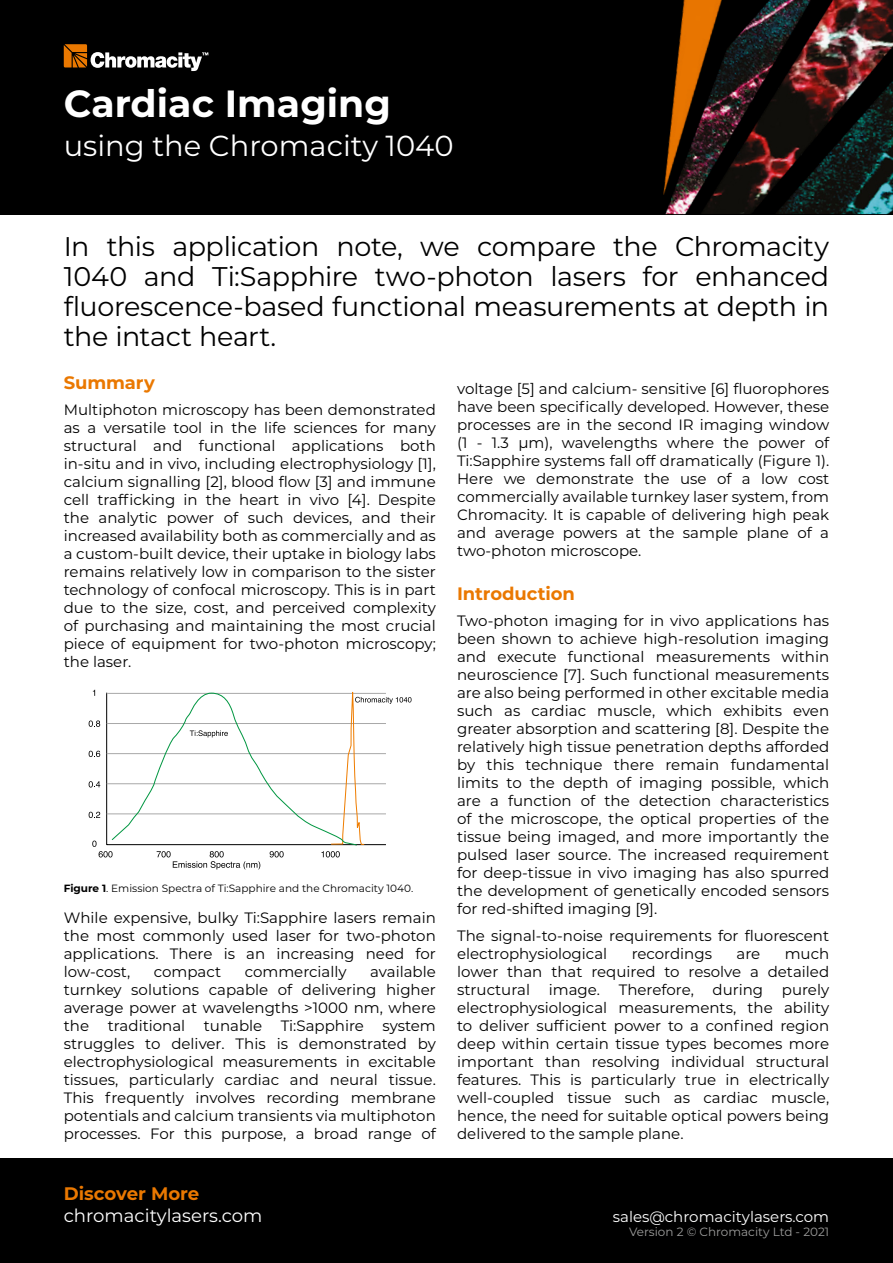
<style>
.page{position:relative;width:893px;height:1263px;background:#fff}
.page>*{position:absolute;margin:0;border:0;box-sizing:border-box;transform-origin:0 0}
.t1{font:700 37.8px "Montserrat";color:#fff}
.t2{font:28.95px "Montserrat";color:#fff}
.t3{font:27px/30px "Montserrat";letter-spacing:-.015em;color:#000;text-align:justify}
.t4{font:18.15px "Montserrat";color:#fff}
.t5{font:700 18.15px "Montserrat";color:#ea7800}
.t6{font:700 18px "Montserrat";letter-spacing:-.01em;color:#ea7800}
.t7{font:15px/18px "Montserrat";color:#000;text-align:justify}
.t8{font:15px "Montserrat";color:#fff}
.t9{font:12px "Montserrat";color:#9d9d9c}
.t10{font:10.5px "Montserrat";color:#000}
.s1{font-weight:700}
</style>
<div class="page">
<div style="left:0;top:0;width:893px;height:214px;background:#000"></div>
<div style="left:0;top:1159px;width:893px;height:104px;background:#000"></div>
<svg style="left:64px;top:44px;width:144px;height:27px"></svg>
<img style="left:663px;top:0;width:230px;height:214px">
<svg style="left:89px;top:689px;width:322px;height:180px"></svg>
<h1 class="t1" style="left:64px;top:77px;width:329px">Cardiac Imaging</h1>
<h2 class="t2" style="left:64px;top:126px;width:391px">using the Chromacity 1040</h2>
<h3 class="t3" style="left:64px;top:230px;width:767px">In this application note, we compare the Chromacity 1040 and Ti:Sapphire two-photon lasers for enhanced fluorescence-based functional measurements at depth in the intact heart.</h3>
<p class="t6" style="left:64px;top:369px;width:92px">Summary</p>
<p class="t7" style="left:64px;top:400px;width:374px">Multiphoton microscopy has been demonstrated as a versatile tool in the life sciences for many structural and functional applications both in-situ and in vivo, including electrophysiology [1], calcium signalling [2], blood flow [3] and immune cell trafficking in the heart in vivo [4]. Despite the analytic power of such devices, and their increased availability both as commercially and as a custom-built device, their uptake in biology labs remains relatively low in comparison to the sister technology of confocal microscopy. This is in part due to the size, cost, and perceived complexity of purchasing and maintaining the most crucial piece of equipment for two-photon microscopy; the laser.</p>
<p class="t7" style="left:457px;top:379px;width:374px">voltage [5] and calcium- sensitive [6] fluorophores have been specifically developed. However, these processes are in the second IR imaging window (1 - 1.3 μm), wavelengths where the power of Ti:Sapphire systems fall off dramatically (Figure 1).<br>Here we demonstrate the use of a low cost commercially available turnkey laser system, from Chromacity. It is capable of delivering high peak and average powers at the sample plane of a two-photon microscope.</p>
<p class="t6" style="left:457px;top:580px;width:119px">Introduction</p>
<p class="t7" style="left:457px;top:611px;width:374px">Two-photon imaging for in vivo applications has been shown to achieve high-resolution imaging and execute functional measurements within neuroscience [7]. Such functional measurements are also being performed in other excitable media such as cardiac muscle, which exhibits even greater absorption and scattering [8]. Despite the relatively high tissue penetration depths afforded by this technique there remain fundamental limits to the depth of imaging possible, which are a function of the detection characteristics of the microscope, the optical properties of the tissue being imaged, and more importantly the pulsed laser source. The increased requirement for deep-tissue in vivo imaging has also spurred the development of genetically encoded sensors for red-shifted imaging [9].</p>
<p class="t7" style="left:457px;top:926px;width:374px">The signal-to-noise requirements for fluorescent electrophysiological</p>
<p class="t10" style="left:64px;top:881px;width:351px"><span class="s1">Figure 1</span>. Emission Spectra of Ti:Sapphire and the Chromacity 1040.</p>
<p class="t7" style="left:64px;top:908px;width:374px">While expensive, bulky Ti:Sapphire lasers remain the most commonly used laser for two-photon applications. There is an increasing need for low-cost,</p>
<p class="t7" style="left:457px;top:944px;width:374px;text-indent:328px">much lower than that required to resolve a detailed structural image. Therefore, during purely electrophysiological measurements, the ability to deliver sufficient power to a confined region deep within certain tissue types becomes more important than resolving individual structural features. This is particularly true in electrically well-coupled tissue such as cardiac muscle, hence, the need for suitable optical powers being delivered to the sample plane.</p>
<p class="t7" style="left:632px;top:944px;width:82px">recordings</p>
<p class="t7" style="left:736px;top:944px;width:25px">are</p>
<p class="t7" style="left:64px;top:962px;width:374px;text-indent:306px">available turnkey solutions capable of delivering higher average power at wavelengths &gt;1000 nm, where the traditional tunable Ti:Sapphire system struggles to deliver. This is demonstrated by electrophysiological measurements in excitable tissues, particularly cardiac and neural tissue.<br>This frequently involves recording membrane potentials and calcium transients via multiphoton processes. For this purpose, a broad range of</p>
<p class="t7" style="left:154px;top:962px;width:69px">compact</p>
<p class="t7" style="left:245px;top:962px;width:103px">commercially</p>
<p class="t5" style="left:64px;top:1181px;width:137px">Discover More</p>
<p class="t4" style="left:64px;top:1203px;width:200px">chromacitylasers.com</p>
<p class="t8" style="left:613px;top:1206px;width:218px">sales@chromacitylasers.com</p>
<p class="t9" style="left:629px;top:1223px;width:202px">Version 2 © Chromacity Ltd - 2021</p>
</div>
